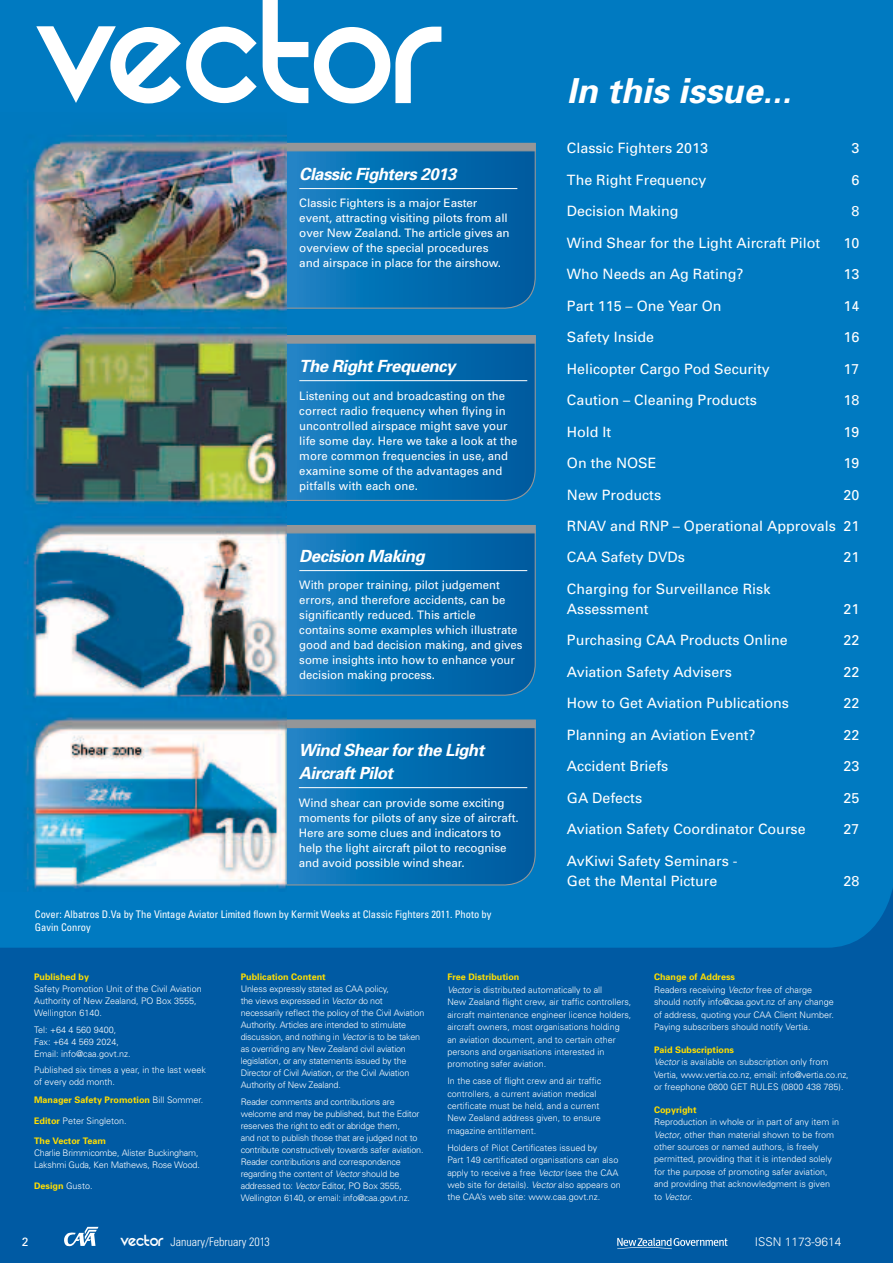
<style>
.page{position:relative;width:893px;height:1263px;background:#007ac1}
.page>*{position:absolute;margin:0;border:0;box-sizing:border-box;transform-origin:0 0}
.t1{font:italic 700 34.5px "Univers";color:#fff}
.t2{font:italic 700 16.8px/22.5px "Univers";letter-spacing:-.03em;color:#fff}
.t3{font:14.25px/20px "Univers";color:#fff}
.t4{font:300 condensed 12px "Univers";color:#fff}
.t5{font:300 12px "Univers";color:#fff}
.t6{font:12px "Univers";color:#fff}
.t7{font:11.7px/15px "Univers";color:#fff}
.t8{font:condensed 10.5px/13.5px "Univers";color:#fff}
.t9{font:300 9px/12.5px "Univers";color:#fff}
.t10{font:300 9px/12px "Univers";letter-spacing:-.02em;color:#fff}
.t11{font:700 9px "Univers";color:#ffde00}
.s1{font-weight:300;color:#fff}
.s2{font-weight:700;color:#ffde00}
.s3{font-style:italic}
.s4{font-family:"REZ";font-weight:400;font-stretch:normal;font-size:18px}
</style>
<div class="page">
<svg style="left:0;top:889px;width:893px;height:374px;fill:#005aa3"></svg>
<svg style="left:617px;top:1238px;width:111px;height:11px"></svg>
<svg style="left:287px;top:761px;width:249px;height:125px"></svg>
<hr style="left:299px;top:787px;width:228px;height:1px;background:#fff">
<svg style="left:287px;top:719px;width:249px;height:42px"></svg>
<svg style="left:287px;top:566px;width:249px;height:130px"></svg>
<hr style="left:299px;top:570px;width:228px;height:1px;background:#fff">
<svg style="left:287px;top:525px;width:249px;height:41px"></svg>
<svg style="left:287px;top:377px;width:249px;height:124px"></svg>
<hr style="left:299px;top:380px;width:228px;height:1px;background:#fff">
<svg style="left:287px;top:335px;width:249px;height:42px"></svg>
<svg style="left:287px;top:142px;width:249px;height:167px"></svg>
<img style="left:0;top:135px;width:287px;height:757px">
<svg style="left:36px;top:0;width:405px;height:103px"></svg>
<svg style="left:64px;top:1227px;width:34px;height:19px"></svg>
<h2 class="t2" style="left:299px;top:162px;width:159px">Classic Fighters 2013</h2>
<p class="t7" style="left:299px;top:196px;width:212px">Classic Fighters is a major Easter event, attracting visiting pilots from all over New Zealand. The article gives an overview of the special procedures and airspace in place for the airshow.</p>
<h2 class="t2" style="left:299px;top:354px;width:158px">The Right Frequency</h2>
<p class="t7" style="left:299px;top:388px;width:219px">Listening out and broadcasting on the correct radio frequency when flying in uncontrolled airspace might save your life some day. Here we take a look at the more common frequencies in use, and examine some of the advantages and pitfalls with each one.</p>
<h2 class="t2" style="left:299px;top:544px;width:127px">Decision Making</h2>
<p class="t7" style="left:299px;top:578px;width:225px">With proper training, pilot judgement errors, and therefore accidents, can be significantly reduced. This article contains some examples which illustrate good and bad decision making, and gives some insights into how to enhance your decision making process.</p>
<h2 class="t2" style="left:299px;top:738px;width:187px">Wind Shear for the Light<br>Aircraft Pilot</h2>
<p class="t7" style="left:299px;top:795px;width:221px">Wind shear can provide some exciting moments for pilots of any size of aircraft.<br>Here are some clues and indicators to help the light aircraft pilot to recognise and avoid possible wind shear.</p>
<p class="t8" style="left:35px;top:907px;width:458px">Cover: Albatros D.Va by The Vintage Aviator Limited flown by Kermit Weeks at Classic Fighters 2011. Photo by<br>Gavin Conroy</p>
<h1 class="t1" style="left:567px;top:69px;width:226px">In this issue...</h1>
<h3 class="t3" style="left:567px;top:138px;width:142px">Classic Fighters 2013</h3>
<h3 class="t3" style="left:852px;top:138px;width:9px">3</h3>
<h3 class="t3" style="left:567px;top:170px;width:141px">The Right Frequency</h3>
<h3 class="t3" style="left:852px;top:170px;width:9px">6</h3>
<h3 class="t3" style="left:567px;top:201px;width:113px">Decision Making</h3>
<h3 class="t3" style="left:852px;top:201px;width:9px">8</h3>
<h3 class="t3" style="left:567px;top:232px;width:255px">Wind Shear for the Light Aircraft Pilot</h3>
<h3 class="t3" style="left:844px;top:232px;width:17px">10</h3>
<h3 class="t3" style="left:567px;top:264px;width:178px">Who Needs an Ag Rating?</h3>
<h3 class="t3" style="left:844px;top:264px;width:17px">13</h3>
<h3 class="t3" style="left:567px;top:295px;width:156px">Part 115 – One Year On</h3>
<h3 class="t3" style="left:844px;top:295px;width:17px">14</h3>
<h3 class="t3" style="left:567px;top:327px;width:89px">Safety Inside</h3>
<h3 class="t3" style="left:844px;top:327px;width:17px">16</h3>
<h3 class="t3" style="left:567px;top:358px;width:204px">Helicopter Cargo Pod Security</h3>
<h3 class="t3" style="left:844px;top:358px;width:17px">17</h3>
<h3 class="t3" style="left:567px;top:390px;width:192px">Caution – Cleaning Products</h3>
<h3 class="t3" style="left:844px;top:390px;width:17px">18</h3>
<h3 class="t3" style="left:567px;top:421px;width:46px">Hold It</h3>
<h3 class="t3" style="left:844px;top:421px;width:17px">19</h3>
<h3 class="t3" style="left:567px;top:453px;width:91px">On the NOSE</h3>
<h3 class="t3" style="left:844px;top:453px;width:17px">19</h3>
<h3 class="t3" style="left:567px;top:484px;width:96px">New Products</h3>
<h3 class="t3" style="left:844px;top:484px;width:17px">20</h3>
<h3 class="t3" style="left:567px;top:516px;width:294px">RNAV and RNP – Operational Approvals 21</h3>
<h3 class="t3" style="left:567px;top:547px;width:119px">CAA Safety DVDs</h3>
<h3 class="t3" style="left:844px;top:547px;width:17px">21</h3>
<h3 class="t3" style="left:567px;top:579px;width:205px">Charging for Surveillance Risk<br>Assessment</h3>
<h3 class="t3" style="left:844px;top:599px;width:17px">21</h3>
<h3 class="t3" style="left:567px;top:630px;width:222px">Purchasing CAA Products Online</h3>
<h3 class="t3" style="left:844px;top:630px;width:17px">22</h3>
<h3 class="t3" style="left:567px;top:662px;width:166px">Aviation Safety Advisers</h3>
<h3 class="t3" style="left:844px;top:662px;width:17px">22</h3>
<h3 class="t3" style="left:567px;top:693px;width:223px">How to Get Aviation Publications</h3>
<h3 class="t3" style="left:844px;top:693px;width:17px">22</h3>
<h3 class="t3" style="left:567px;top:724px;width:190px">Planning an Aviation Event?</h3>
<h3 class="t3" style="left:844px;top:724px;width:17px">22</h3>
<h3 class="t3" style="left:567px;top:756px;width:103px">Accident Briefs</h3>
<h3 class="t3" style="left:844px;top:756px;width:17px">23</h3>
<h3 class="t3" style="left:567px;top:787px;width:77px">GA Defects</h3>
<h3 class="t3" style="left:844px;top:787px;width:17px">25</h3>
<h3 class="t3" style="left:567px;top:819px;width:240px">Aviation Safety Coordinator Course</h3>
<h3 class="t3" style="left:844px;top:819px;width:17px">27</h3>
<h3 class="t3" style="left:567px;top:850px;width:172px">AvKiwi Safety Seminars -<br>Get the Mental Picture</h3>
<h3 class="t3" style="left:844px;top:870px;width:17px">28</h3>
<p class="t11" style="left:34px;top:971px;width:57px">Published by</p>
<p class="t9" style="left:34px;top:983px;width:169px;line-height:12px">Safety Promotion Unit of the Civil Aviation<br>Authority of New Zealand, PO Box 3555,<br>Wellington 6140.</p>
<p class="t9" style="left:34px;top:1023px;width:98px;line-height:12px">Tel: +64 4 560 9400,<br>Fax: +64 4 569 2024,<br>Email: info@caa.govt.nz.</p>
<p class="t9" style="left:34px;top:1063px;width:173px;line-height:12px">Published six times a year, in the last week of every odd month.</p>
<p class="t11" style="left:34px;top:1094px;width:171px">Manager Safety Promotion <span class="s1">Bill Sommer.</span></p>
<p class="t9" style="left:34px;top:1114px;width:94px"><span class="s2">Editor</span> Peter Singleton.</p>
<p class="t11" style="left:34px;top:1135px;width:74px">The Vector Team</p>
<p class="t10" style="left:34px;top:1147px;width:167px">Charlie Brimmicombe, Alister Buckingham,<br>Lakshmi Guda, Ken Mathews, Rose Wood.</p>
<p class="t11" style="left:34px;top:1180px;width:60px">Design <span class="s1">Gusto.</span></p>
<p class="t11" style="left:241px;top:971px;width:87px">Publication Content</p>
<p class="t10" style="left:241px;top:983px;width:185px">Unless expressly stated as CAA policy,<br>the views expressed in <span class="s3">Vector</span> do not necessarily reflect the policy of the Civil Aviation Authority. Articles are intended to stimulate discussion, and nothing in <span class="s3">Vector</span> is to be taken as overriding any New Zealand civil aviation legislation, or any statements issued by the Director of Civil Aviation, or the Civil Aviation Authority of New Zealand.</p>
<p class="t10" style="left:241px;top:1095px;width:184px">Reader comments and contributions are welcome and may be published, but the Editor reserves the right to edit or abridge them,<br>and not to publish those that are judged not to contribute constructively towards safer aviation.<br>Reader contributions and correspondence regarding the content of <span class="s3">Vector</span> should be addressed to: <span class="s3">Vector</span> Editor, PO Box 3555, Wellington 6140, or email: info@caa.govt.nz.</p>
<h3 class="t6" style="left:22px;top:1234px;width:8px">2</h3>
<h3 class="t4" style="left:121px;top:1234px;width:151px"><span class="s4">vector</span> January/February 2013</h3>
<p class="t9" style="left:447px;top:971px;width:186px"><span class="s2">Free Distribution<br></span><span class="s3">Vector</span> is distributed automatically to all<br>New Zealand flight crew, air traffic controllers, aircraft maintenance engineer licence holders, aircraft owners, most organisations holding an aviation document, and to certain other persons and organisations interested in promoting safer aviation.</p>
<p class="t9" style="left:447px;top:1074px;width:156px">In the case of flight crew and air traffic controllers, a current aviation medical certificate must be held, and a current New Zealand address given, to ensure magazine entitlement.</p>
<p class="t9" style="left:447px;top:1141px;width:175px">Holders of Pilot Certificates issued by<br>Part 149 certificated organisations can also apply to receive a free <span class="s3">Vector</span> (see the CAA web site for details). <span class="s3">Vector</span> also appears on the CAA’s web site: www.caa.govt.nz.</p>
<p class="t9" style="left:654px;top:970px;width:181px"><span class="s2">Change of Address<br></span>Readers receiving <span class="s3">Vector</span> free of charge should notify info@caa.govt.nz of any change of address, quoting your CAA Client Number.<br>Paying subscribers should notify Vertia.</p>
<p class="t9" style="left:654px;top:1043px;width:196px"><span class="s2">Paid Subscriptions<br></span><span class="s3">Vector</span> is available on subscription only from Vertia, www.vertia.co.nz, email: info@vertia.co.nz, or freephone 0800 GET RULES (0800 438 785).</p>
<p class="t11" style="left:654px;top:1104px;width:44px">Copyright</p>
<p class="t9" style="left:654px;top:1115px;width:187px">Reproduction in whole or in part of any item in <span class="s3">Vector</span>, other than material shown to be from other sources or named authors, is freely permitted, providing that it is intended solely for the purpose of promoting safer aviation, and providing that acknowledgment is given to <span class="s3">Vector</span>.</p>
<h3 class="t5" style="left:755px;top:1234px;width:88px">ISSN 1173-9614</h3>
</div>
